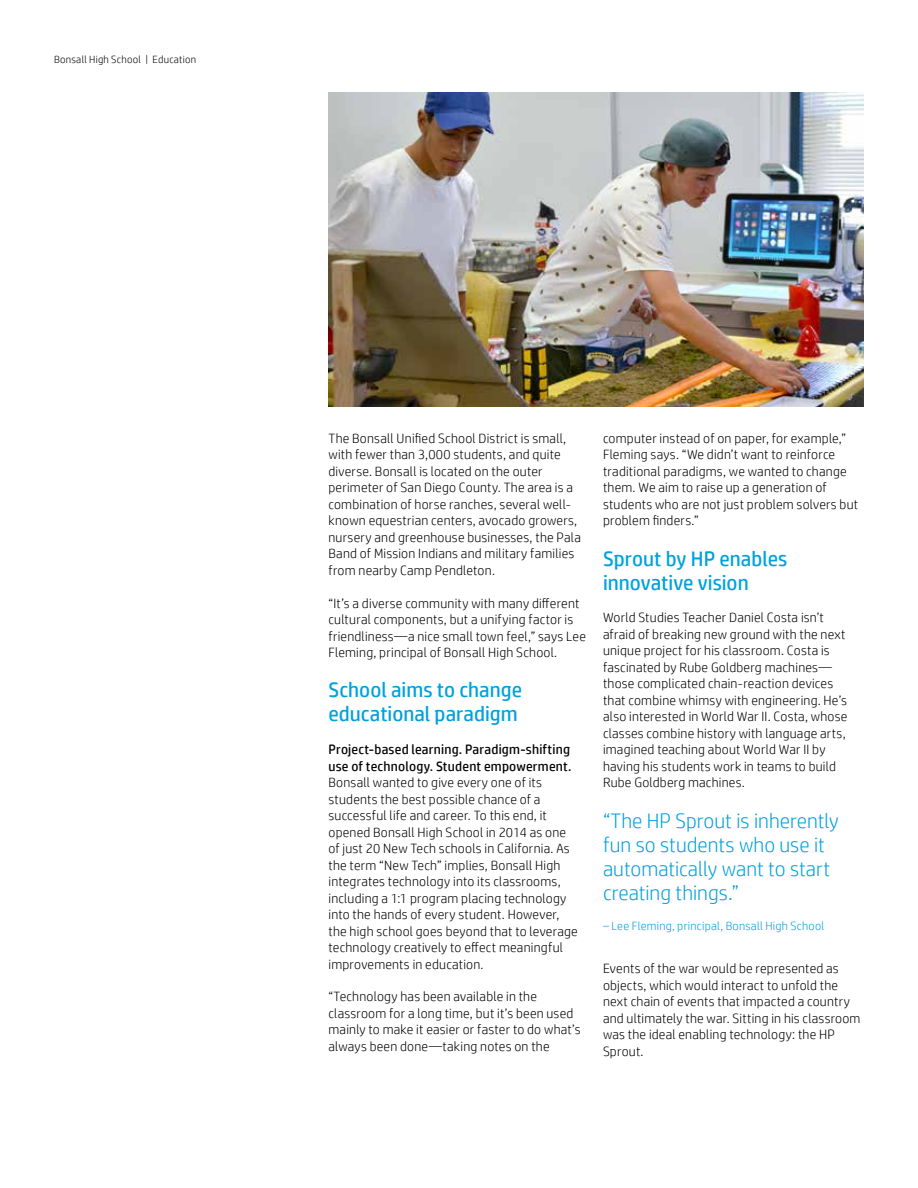
<style>
.page{position:relative;width:918px;height:1188px;background:#fff}
.page>*{position:absolute;margin:0;border:0;box-sizing:border-box;transform-origin:0 0}
.t1{font:300 21px/24px "HP Simplified";color:#00a1dd}
.Subhead_14_16_bold_b{font:21px/24px "HP Simplified";color:#00a1dd}
.Body{font:300 13.5px/16.5px "HP Simplified";letter-spacing:.015em;color:#000}
.Body_header_bold{font:13.5px/16.5px "HP Simplified";letter-spacing:.015em;color:#000}
.t2{font:300 12px "HP Simplified";letter-spacing:.02em;color:#00a1dd}
.Title_descriptor{font:300 10.5px "HP Simplified";letter-spacing:.025em;color:#000}
</style>
<div class="page">
<img style="left:329px;top:93px;width:535px;height:313px">
<p class="Title_descriptor" style="left:54px;top:53px;width:144px">Bonsall High School | Education</p>
<p class="Body" style="left:329px;top:430px;width:254px">The Bonsall Unified School District is small, with fewer than 3,000 students, and quite diverse. Bonsall is located on the outer perimeter of San Diego County. The area is a combination of horse ranches, several well&shy;known equestrian centers, avocado growers, nursery and greenhouse businesses, the Pala Band of Mission Indians and military families from nearby Camp Pendleton.</p>
<p class="Body" style="left:329px;top:595px;width:259px">“It’s a diverse community with many different cultural components, but a unifying factor is friendliness—a nice small town feel,” says Lee Fleming, principal of Bonsall High School.</p>
<p class="Subhead_14_16_bold_b" style="left:329px;top:678px;width:195px">School aims to change educational paradigm</p>
<p class="Body_header_bold" style="left:329px;top:741px;width:244px">Project-based learning. Paradigm-shifting use of technology. Student empowerment.</p>
<p class="Body" style="left:329px;top:774px;width:251px">Bonsall wanted to give every one of its students the best possible chance of a successful life and career. To this end, it opened Bonsall High School in 2014 as one of just 20 New Tech schools in California. As the term “New Tech” implies, Bonsall High integrates technology into its classrooms, including a 1:1 program placing technology into the hands of every student. However, the high school goes beyond that to leverage technology creatively to effect meaningful improvements in education.</p>
<p class="Body" style="left:329px;top:988px;width:254px">“Technology has been available in the classroom for a long time, but it’s been used mainly to make it easier or faster to do what’s always been done—taking notes on the</p>
<p class="Body" style="left:603px;top:430px;width:257px">computer instead of on paper, for example,” Fleming says. “We didn’t want to reinforce traditional paradigms, we wanted to change them. We aim to raise up a generation of students who are not just problem solvers but problem finders.”</p>
<p class="Subhead_14_16_bold_b" style="left:603px;top:546px;width:186px">Sprout by HP enables innovative vision</p>
<p class="Body" style="left:603px;top:609px;width:246px">World Studies Teacher Daniel Costa isn’t afraid of breaking new ground with the next unique project for his classroom. Costa is fascinated by Rube Goldberg machines— those complicated chain-reaction devices that combine whimsy with engineering. He’s also interested in World War II. Costa, whose classes combine history with language arts, imagined teaching about World War II by having his students work in teams to build Rube Goldberg machines.</p>
<p class="t1" style="left:603px;top:808px;width:237px">“The HP Sprout is inherently fun so students who use it automatically want to start creating things.”</p>
<p class="t2" style="left:603px;top:919px;width:223px">– Lee Fleming, principal, Bonsall High School</p>
<p class="Body" style="left:603px;top:960px;width:259px">Events of the war would be represented as objects, which would interact to unfold the next chain of events that impacted a country and ultimately the war. Sitting in his classroom was the ideal enabling technology: the HP Sprout.</p>
</div>
